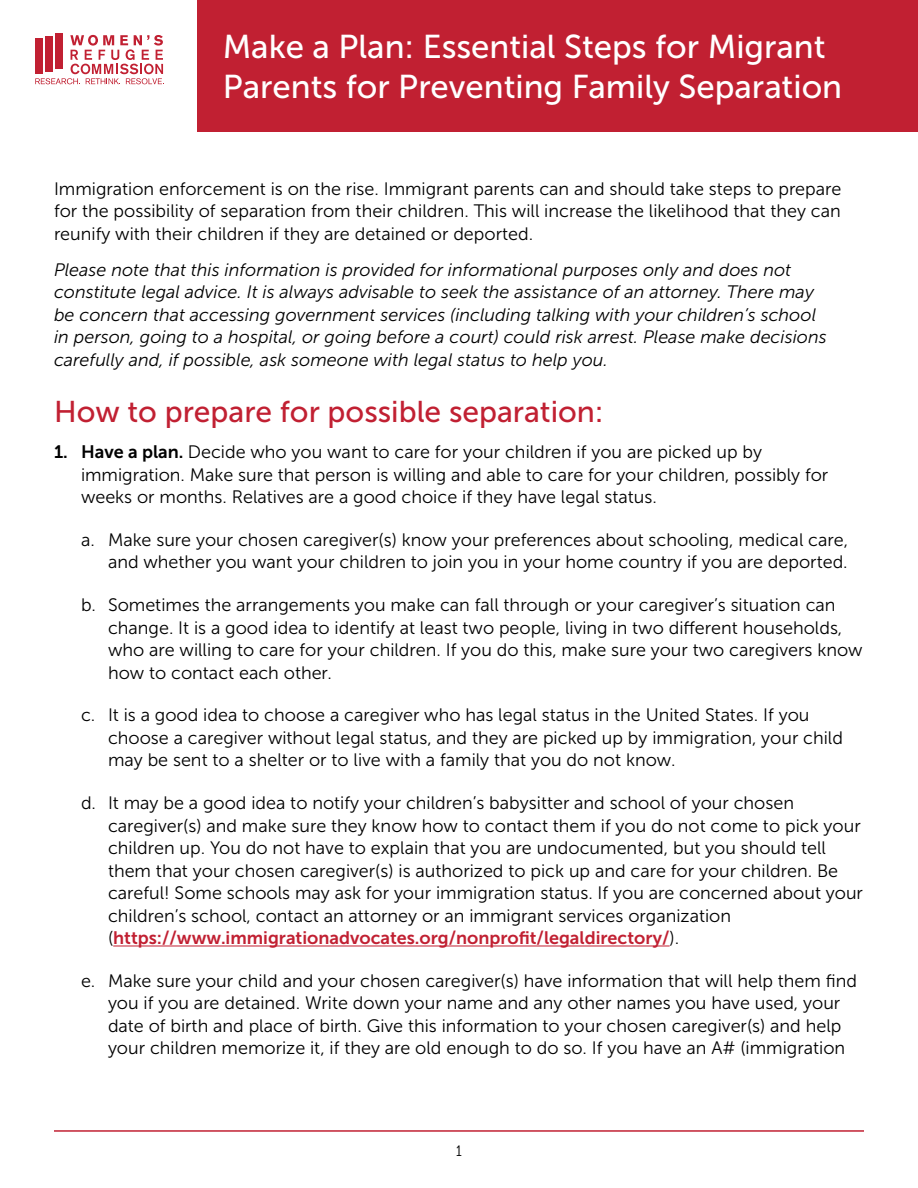
<style>
.page{position:relative;width:918px;height:1188px;background:#fff}
.page>*{position:absolute;margin:0;border:0;box-sizing:border-box;transform-origin:0 0}
.Heading_1{font:33px/39.6px "Museo Sans 500";color:#fff}
.Heading_2{font:30px "Museo Sans 500";color:#c12032}
.Body{font:18px/22.5px "Museo Sans 300";color:#000}
.Body-2{font:italic 18px/22.5px "Museo Sans 300";color:#000}
.t1{font:15px "Museo Sans Cond 300";color:#000}
.s1{font-family:"Museo Sans 700"}
.s2{font-family:"Museo Sans 700";color:#c12032}
</style>
<div class="page">
<hr style="left:113px;top:946px;width:557px;height:1px;background:#c12032">
<hr style="left:54px;top:1130px;width:810px;height:2px;background:#c12032">
<div style="left:198px;top:0;width:720px;height:132px;background:#c12032"></div>
<div style="left:55px;top:33px;width:8px;height:35px;background:#c12032"></div>
<svg style="left:35px;top:35px;width:129px;height:49px"></svg>
<h1 class="Heading_1" style="left:223px;top:27px;width:621px">Make a Plan: Essential Steps for Migrant<br>Parents for Preventing Family Separation</h1>
<p class="Body" style="left:54px;top:178px;width:789px;text-align:justify">Immigration enforcement is on the rise. Immigrant parents can and should take steps to prepare for the possibility of separation from their children. This will increase the likelihood that they can reunify with their children if they are detained or deported.</p>
<p class="Body-2" style="left:54px;top:259px;width:774px">Please note that this information is provided for informational purposes only and does not constitute legal advice. It is always advisable to seek the assistance of an attorney. There may be concern that accessing government services (including talking with your children’s school in person, going to a hospital, or going before a court) could risk arrest. Please make decisions carefully and, if possible, ask someone with legal status to help you.</p>
<h2 class="Heading_2" style="left:54px;top:395px;width:551px">How to prepare for possible separation:</h2>
<p class="Body" style="left:81px;top:441px;width:749px;text-indent:-27px"><span class="s1">1. Have a plan.</span> Decide who you want to care for your children if you are picked up by immigration. Make sure that person is willing and able to care for your children, possibly for weeks or months. Relatives are a good choice if they have legal status.</p>
<p class="Body" style="left:81px;top:529px;width:769px;text-align:right">a. Make sure your chosen caregiver(s) know your preferences about schooling, medical care, and whether you want your children to join you in your home country if you are deported.</p>
<p class="Body" style="left:108px;top:594px;width:756px;text-indent:-27px">b. Sometimes the arrangements you make can fall through or your caregiver’s situation can change. It is a good idea to identify at least two people, living in two different households, who are willing to care for your children. If you do this, make sure your two caregivers know how to contact each other.</p>
<p class="Body" style="left:108px;top:704px;width:737px;text-indent:-27px">c. It is a good idea to choose a caregiver who has legal status in the United States. If you choose a caregiver without legal status, and they are picked up by immigration, your child may be sent to a shelter or to live with a family that you do not know.</p>
<p class="Body" style="left:108px;top:792px;width:757px;text-indent:-27px">d. It may be a good idea to notify your children’s babysitter and school of your chosen caregiver(s) and make sure they know how to contact them if you do not come to pick your children up. You do not have to explain that you are undocumented, but you should tell them that your chosen caregiver(s) is authorized to pick up and care for your children. Be careful! Some schools may ask for your immigration status. If you are concerned about your children’s school, contact an attorney or an immigrant services organization (<span class="s2">https://www.immigrationadvocates.org/nonprofit/legaldirectory/</span>).</p>
<p class="Body" style="left:108px;top:970px;width:751px;text-indent:-27px">e. Make sure your child and your chosen caregiver(s) have information that will help them find you if you are detained. Write down your name and any other names you have used, your date of birth and place of birth. Give this information to your chosen caregiver(s) and help your children memorize it, if they are old enough to do so. If you have an A# (immigration</p>
<p class="t1" style="left:456px;top:1143px;width:7px">1</p>
</div>
